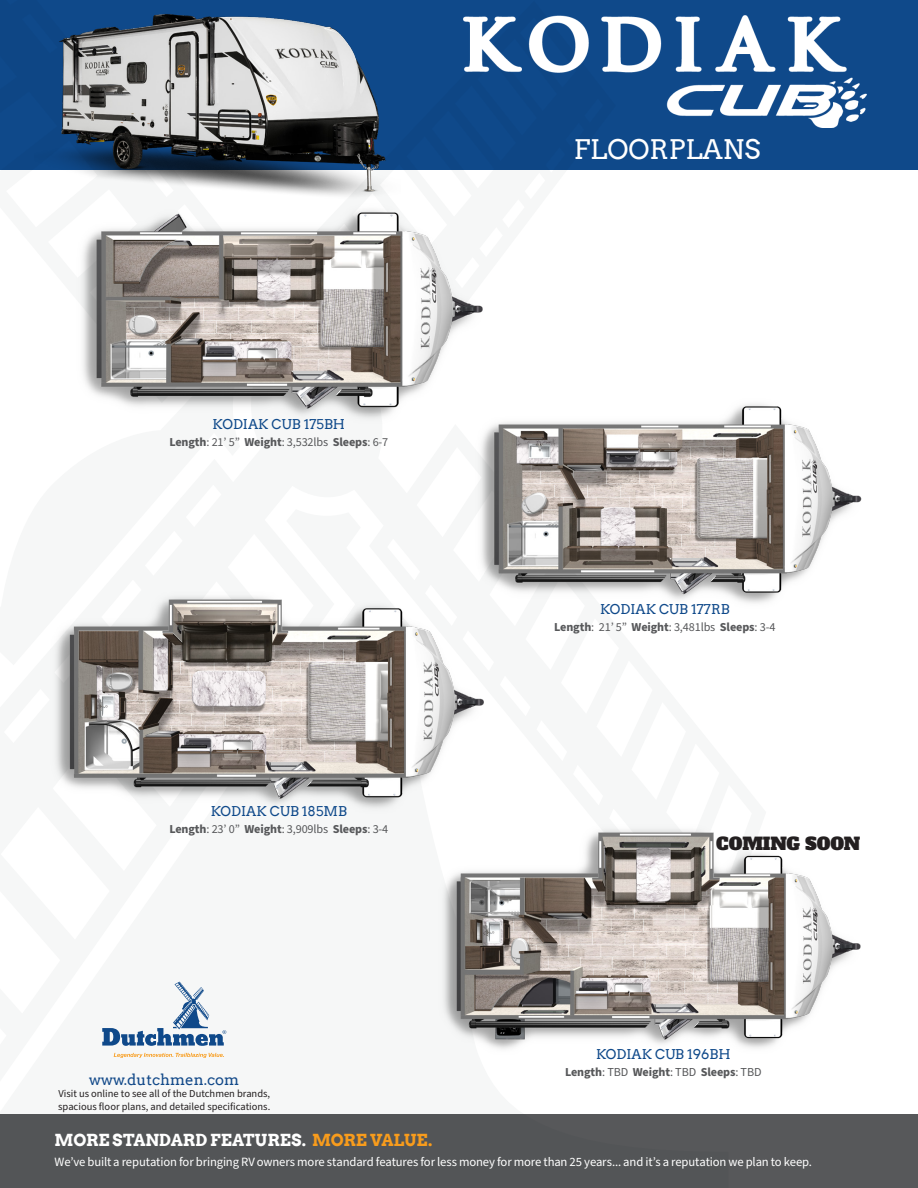
<style>
.page{position:relative;width:918px;height:1188px;background:#fff}
.page>*{position:absolute;margin:0;border:0;box-sizing:border-box;transform-origin:0 0}
.bullets{font:27px "Arvo";color:#fff}
.t1{font:17.1px "Alfa Slab One";color:#231f20}
.t2{font:700 16.65px "Arvo";letter-spacing:-.005em;color:#fff}
.Callout_TEXT_Black_8{font:15px "Arvo";color:#124989}
.bullets-2{font:13.5px "Arvo";color:#0f498a}
.Callout_TEXT_Black_8-2{font:12.6px "Source Sans Pro";letter-spacing:-.01em;color:#fff}
.bullets-3{font:12.15px "Source Sans Pro";letter-spacing:-.01em;color:#57585a}
.bullets-4{font:700 12.15px "Source Sans Pro";letter-spacing:-.01em;color:#57585a}
.Callout_TEXT_Black_8-3{font:10.5px/12.6px "Source Sans Pro";color:#231f20}
.s1{font-weight:700}
.s2{font-weight:400}
.s3{color:#f89c1c}
</style>
<div class="page">
<div style="left:0;top:1115px;width:918px;height:73px;background:#57585a"></div>
<div style="left:0;top:0;width:918px;height:169px;background:#0f498a"></div>
<img style="left:35px;top:14px;width:366px;height:173px">
<svg style="left:102px;top:982px;width:124px;height:64px"></svg>
<svg style="left:114px;top:1053px;width:110px;height:5px"></svg>
<img style="left:463px;top:15px;width:404px;height:113px">
<img style="left:78px;top:187px;width:405px;height:235px">
<img style="left:52px;top:592px;width:432px;height:220px">
<img style="left:456px;top:391px;width:406px;height:225px">
<img style="left:423px;top:808px;width:438px;height:241px">
<p class="bullets-2" style="left:213px;top:416px;width:134px">KODIAK CUB 175BH</p>
<p class="bullets-3" style="left:169px;top:434px;width:220px"><span class="s1">Length</span>: 21’ 5” <span class="s1">Weight</span>: 3,532lbs <span class="s1">Sleeps</span>: 6-7</p>
<p class="bullets-2" style="left:211px;top:803px;width:138px">KODIAK CUB 185MB</p>
<p class="bullets-3" style="left:169px;top:821px;width:220px"><span class="s1">Length</span>: 23’ 0” <span class="s1">Weight</span>: 3,909lbs <span class="s1">Sleeps</span>: 3-4</p>
<p class="Callout_TEXT_Black_8" style="left:89px;top:1070px;width:151px">www.dutchmen.com</p>
<p class="Callout_TEXT_Black_8-3" style="left:58px;top:1088px;width:214px">Visit us online to see all of the Dutchmen brands, spacious floor plans, and detailed specifications.</p>
<p class="bullets" style="left:574px;top:133px;width:188px">FLOORPLANS</p>
<p class="bullets-2" style="left:600px;top:601px;width:131px">KODIAK CUB 177RB</p>
<p class="bullets-3" style="left:554px;top:619px;width:223px"><span class="s1">Length</span>: 21’ 5” <span class="s1">Weight</span>: 3,481lbs <span class="s1">Sleeps</span>: 3-4</p>
<p class="t1" style="left:716px;top:832px;width:146px">COMING SOON</p>
<p class="bullets-2" style="left:596px;top:1046px;width:136px">KODIAK CUB 196BH</p>
<p class="bullets-4" style="left:565px;top:1064px;width:198px">Length<span class="s2">: TBD</span> Weight<span class="s2">: TBD</span> Sleeps<span class="s2">: TBD</span></p>
<p class="t2" style="left:55px;top:1130px;width:379px">MORE STANDARD FEATURES. <span class="s3">MORE VALUE.</span></p>
<p class="Callout_TEXT_Black_8-2" style="left:55px;top:1153px;width:759px">We’ve built a reputation for bringing RV owners more standard features for less money for more than 25 years... and it’s a reputation we plan to keep.</p>
</div>
